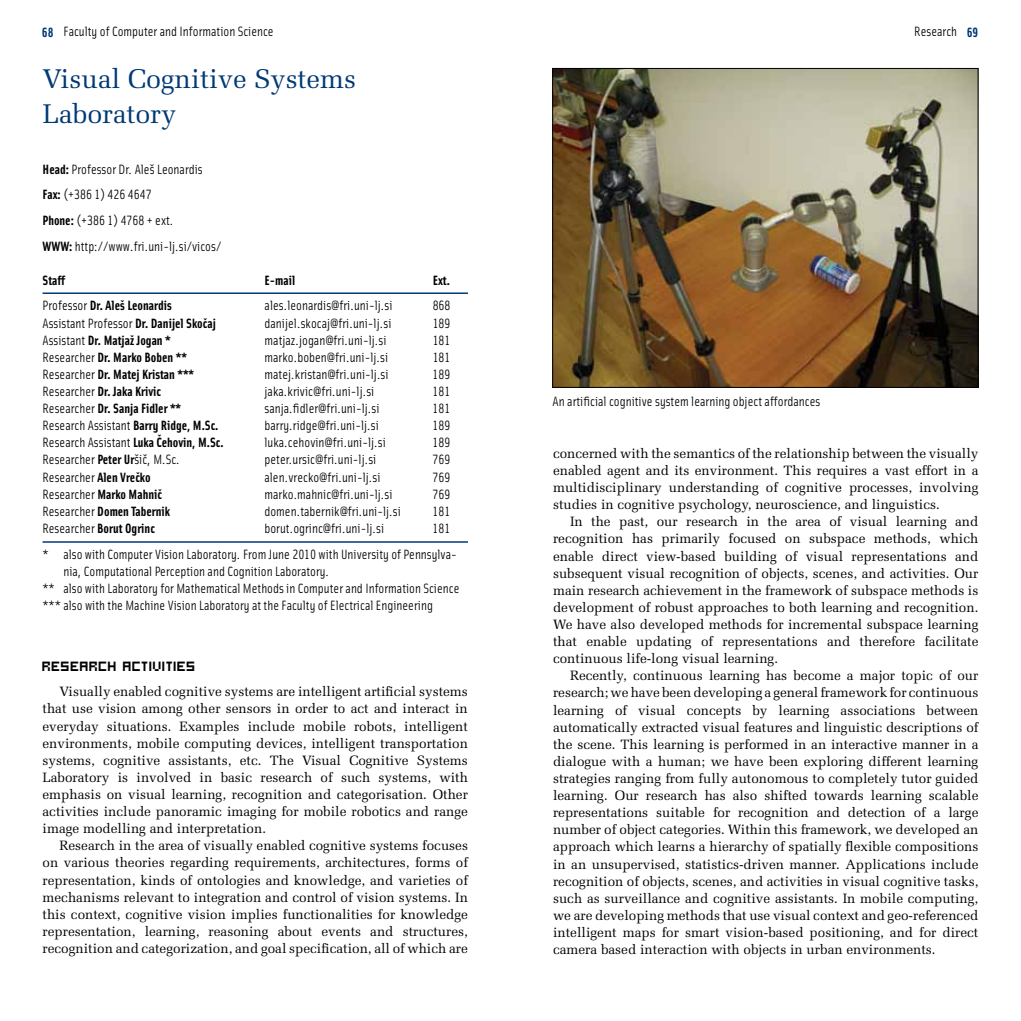
<style>
.page{position:relative;width:1021px;height:1021px;background:#fff}
.page>*{position:absolute;margin:0;border:0;box-sizing:border-box;transform-origin:0 0}
.t1{font:27px/34.2px "INN Melior";color:#003974}
.t2{font:15px "INN Hooge 0555";color:#000}
.t3{font:13.5px/17.1px "INN Melior";color:#000;text-align:justify}
.t4{font:13.5px/25.7px "INN Solex Lining";color:#000}
.t5{font:700 13.5px "INN Solex Lining";color:#000}
.s1{font-weight:700;color:#003974}
.s2{font-weight:700}
.s3{font-weight:400}
</style>
<div class="page">
<hr style="left:43px;top:292px;width:425px;height:2px;background:#003974">
<hr style="left:43px;top:541px;width:425px;height:1px;background:#003974">
<img style="left:554px;top:70px;width:422px;height:316px">
<div style="left:552px;top:68px;width:426px;height:320px;border:1px solid #000"></div>
<p class="t4" style="left:42px;top:18px;width:233px"><span class="s1">68</span> Faculty of Computer and Information Science</p>
<p class="t4" style="left:914px;top:18px;width:66px">Research <span class="s1">69</span></p>
<h1 class="t1" style="left:43px;top:62px;width:315px">Visual Cognitive Systems<br>Laboratory</h1>
<p class="t4" style="left:43px;top:156px;width:180px"><span class="s2">Head:</span> Professor Dr. Aleš Leonardis<br><span class="s2">Fax:</span> (+386 1) 426 4647<br><span class="s2">Phone:</span> (+386 1) 4768 + ext.<br><span class="s2">WWW:</span> http://www.fri.uni-lj.si/vicos/</p>
<p class="t5" style="left:43px;top:271px;width:24px">Staff</p>
<p class="t5" style="left:265px;top:271px;width:32px">E-mail</p>
<p class="t5" style="left:433px;top:271px;width:19px">Ext.</p>
<p class="t5" style="left:43px;top:297px;width:131px"><span class="s3">Professor</span> Dr. Aleš Leonardis</p>
<p class="t4" style="left:265px;top:292px;width:129px">ales.leonardis@fri.uni-lj.si</p>
<p class="t4" style="left:432px;top:292px;width:19px">868</p>
<p class="t4" style="left:42px;top:309px;width:175px">Assistant Professor <span class="s2">Dr. Danijel Skočaj</span></p>
<p class="t4" style="left:264px;top:309px;width:128px">danijel.skocaj@fri.uni-lj.si</p>
<p class="t4" style="left:432px;top:309px;width:19px">189</p>
<p class="t5" style="left:42px;top:331px;width:130px"><span class="s3">Assistant</span> Dr. Matjaž Jogan *</p>
<p class="t4" style="left:264px;top:326px;width:123px">matjaz.jogan@fri.uni-lj.si</p>
<p class="t4" style="left:432px;top:326px;width:19px">181</p>
<p class="t5" style="left:42px;top:348px;width:146px"><span class="s3">Researcher</span> Dr. Marko Boben **</p>
<p class="t4" style="left:264px;top:344px;width:125px">marko.boben@fri.uni-lj.si</p>
<p class="t4" style="left:432px;top:344px;width:19px">181</p>
<p class="t5" style="left:42px;top:365px;width:153px"><span class="s3">Researcher</span> Dr. Matej Kristan ***</p>
<p class="t4" style="left:264px;top:361px;width:126px">matej.kristan@fri.uni-lj.si</p>
<p class="t4" style="left:432px;top:361px;width:19px">189</p>
<p class="t5" style="left:42px;top:382px;width:120px"><span class="s3">Researcher</span> Dr. Jaka Krivic</p>
<p class="t4" style="left:264px;top:378px;width:111px">jaka.krivic@fri.uni-lj.si</p>
<p class="t4" style="left:432px;top:378px;width:19px">181</p>
<p class="t5" style="left:42px;top:399px;width:140px"><span class="s3">Researcher</span> Dr. Sanja Fidler **</p>
<p class="t4" style="left:264px;top:395px;width:116px">sanja.fidler@fri.uni-lj.si</p>
<p class="t4" style="left:432px;top:395px;width:19px">181</p>
<p class="t4" style="left:42px;top:412px;width:178px">Research Assistant <span class="s2">Barry Ridge, M.Sc.</span></p>
<p class="t4" style="left:264px;top:412px;width:116px">barry.ridge@fri.uni-lj.si</p>
<p class="t4" style="left:432px;top:412px;width:19px">189</p>
<p class="t4" style="left:42px;top:429px;width:183px">Research Assistant <span class="s2">Luka Čehovin, M.Sc.</span></p>
<p class="t4" style="left:264px;top:429px;width:123px">luka.cehovin@fri.uni-lj.si</p>
<p class="t4" style="left:432px;top:429px;width:19px">189</p>
<p class="t4" style="left:42px;top:446px;width:139px">Researcher <span class="s2">Peter Ur</span>šič, M.Sc.</p>
<p class="t4" style="left:264px;top:446px;width:113px">peter.ursic@fri.uni-lj.si</p>
<p class="t4" style="left:432px;top:446px;width:19px">769</p>
<p class="t4" style="left:42px;top:463px;width:110px">Researcher <span class="s2">Alen Vrečko</span></p>
<p class="t4" style="left:264px;top:463px;width:118px">alen.vrecko@fri.uni-lj.si</p>
<p class="t4" style="left:432px;top:463px;width:19px">769</p>
<p class="t5" style="left:42px;top:485px;width:121px"><span class="s3">Researcher</span> Marko Mahnič</p>
<p class="t4" style="left:264px;top:480px;width:129px">marko.mahnic@fri.uni-lj.si</p>
<p class="t4" style="left:432px;top:480px;width:19px">769</p>
<p class="t5" style="left:42px;top:502px;width:129px"><span class="s3">Researcher</span> Domen Tabernik</p>
<p class="t4" style="left:264px;top:498px;width:138px">domen.tabernik@fri.uni-lj.si</p>
<p class="t4" style="left:432px;top:498px;width:19px">181</p>
<p class="t5" style="left:42px;top:519px;width:114px"><span class="s3">Researcher</span> Borut Ogrinc</p>
<p class="t4" style="left:264px;top:515px;width:121px">borut.ogrinc@fri.uni-lj.si</p>
<p class="t4" style="left:552px;top:388px;width:269px">An artificial cognitive system learning object affordances</p>
<p class="t3" style="left:553px;top:444px;width:427px">concerned with the semantics of the relationship between the visually enabled agent and its environment. This requires a vast effort in a multidisciplinary understanding of cognitive processes, involving studies in cognitive psychology, neuroscience, and linguistics.</p>
<p class="t3" style="left:553px;top:513px;width:427px;text-indent:17px">In the past, our research in the area of visual learning and recognition has primarily focused on subspace methods, which enable direct view-based building of visual representations and subsequent visual recognition of objects, scenes, and activities. Our main research achievement in the framework of subspace methods is development of robust approaches to both learning and recognition.<br>We have also developed methods for incremental subspace learning that enable updating of representations and therefore facilitate continuous life-long visual learning.</p>
<p class="t3" style="left:553px;top:667px;width:427px;text-indent:17px">Recently, continuous learning has become a major topic of our research; we have been developing a general framework for continuous learning of visual concepts by learning associations between automatically extracted visual features and linguistic descriptions of the scene. This learning is performed in an interactive manner in a dialogue with a human; we have been exploring different learning strategies ranging from fully autonomous to completely tutor guided learning. Our research has also shifted towards learning scalable representations suitable for recognition and detection of a large number of object categories. Within this framework, we developed an approach which learns a hierarchy of spatially flexible compositions in an unsupervised, statistics-driven manner. Applications include recognition of objects, scenes, and activities in visual cognitive tasks, such as surveillance and cognitive assistants. In mobile computing, we are developing methods that use visual context and geo-referenced intelligent maps for smart vision-based positioning, and for direct camera based interaction with objects in urban environments.</p>
<p class="t4" style="left:42px;top:515px;width:416px;text-indent:390px">181 * also with Computer Vision Laboratory. From June 2010 with University of Pennsylva-</p>
<p class="t4" style="left:42px;top:562px;width:418px;line-height:17.1px;text-indent:21px">nia, Computational Perception and Cognition Laboratory.<br>** also with Laboratory for Mathematical Methods in Computer and Information Science *** also with the Machine Vision Laboratory at the Faculty of Electrical Engineering</p>
<p class="t2" style="left:43px;top:655px;width:155px">RESEARCH ACTIVITIES</p>
<p class="t3" style="left:43px;top:683px;width:427px;text-indent:17px">Visually enabled cognitive systems are intelligent artificial systems that use vision among other sensors in order to act and interact in everyday situations. Examples include mobile robots, intelligent environments, mobile computing devices, intelligent transportation systems, cognitive assistants, etc. The Visual Cognitive Systems Laboratory is involved in basic research of such systems, with emphasis on visual learning, recognition and categorisation. Other activities include panoramic imaging for mobile robotics and range image modelling and interpretation.</p>
<p class="t3" style="left:43px;top:837px;width:427px;text-indent:17px">Research in the area of visually enabled cognitive systems focuses on various theories regarding requirements, architectures, forms of representation, kinds of ontologies and knowledge, and varieties of mechanisms relevant to integration and control of vision systems. In this context, cognitive vision implies functionalities for knowledge representation, learning, reasoning about events and structures, recognition and categorization, and goal specification, all of which are</p>
</div>
